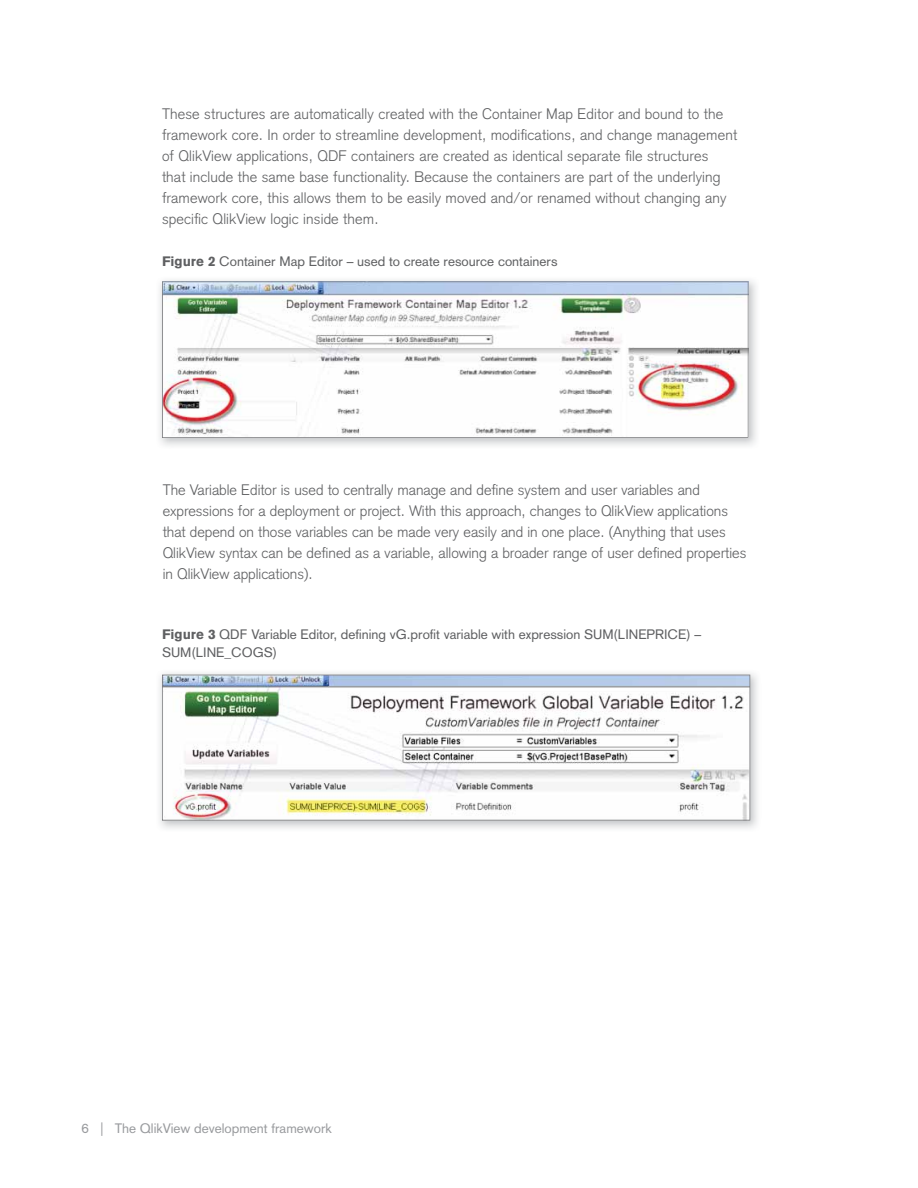
<style>
.page{position:relative;width:918px;height:1188px;background:#fff}
.page>*{position:absolute;margin:0;border:0;box-sizing:border-box;transform-origin:0 0}
.t1{font:300 15px/21px "Basic Commercial LT Pro";letter-spacing:.01em;color:#5f6062}
.t2{font:13.5px/18px "Basic Commercial LT Pro";color:#5f6062}
.t3{font:13.5px "Basic Commercial LT Pro";color:#999b9e}
.s1{font-weight:900}
</style>
<div class="page">
<svg style="left:162px;top:282px;width:587px;height:156px"></svg>
<img style="left:159px;top:673px;width:599px;height:156px">
<svg style="left:162px;top:675px;width:588px;height:145px"></svg>
<p class="t1" style="left:162px;top:105px;width:577px">These structures are automatically created with the Container Map Editor and bound to the framework core. In order to streamline development, modifications, and change management of QlikView applications, QDF containers are created as identical separate file structures<br>that include the same base functionality. Because the containers are part of the underlying framework core, this allows them to be easily moved and/or renamed without changing any specific QlikView logic inside them.</p>
<p class="t2" style="left:162px;top:254px;width:397px"><span class="s1">Figure 2</span> Container Map Editor – used to create resource containers</p>
<p class="t1" style="left:163px;top:481px;width:585px">The Variable Editor is used to centrally manage and define system and user variables and expressions for a deployment or project. With this approach, changes to QlikView applications that depend on those variables can be made very easily and in one place. (Anything that uses QlikView syntax can be defined as a variable, allowing a broader range of user defined properties in QlikView applications).</p>
<p class="t2" style="left:162px;top:627px;width:541px"><span class="s1">Figure 3</span> QDF Variable Editor, defining vG.profit variable with expression SUM(LINEPRICE) –<br>SUM(LINE_COGS)</p>
<p class="t3" style="left:82px;top:1123px;width:252px">6 | The QlikView development framework</p>
</div>
